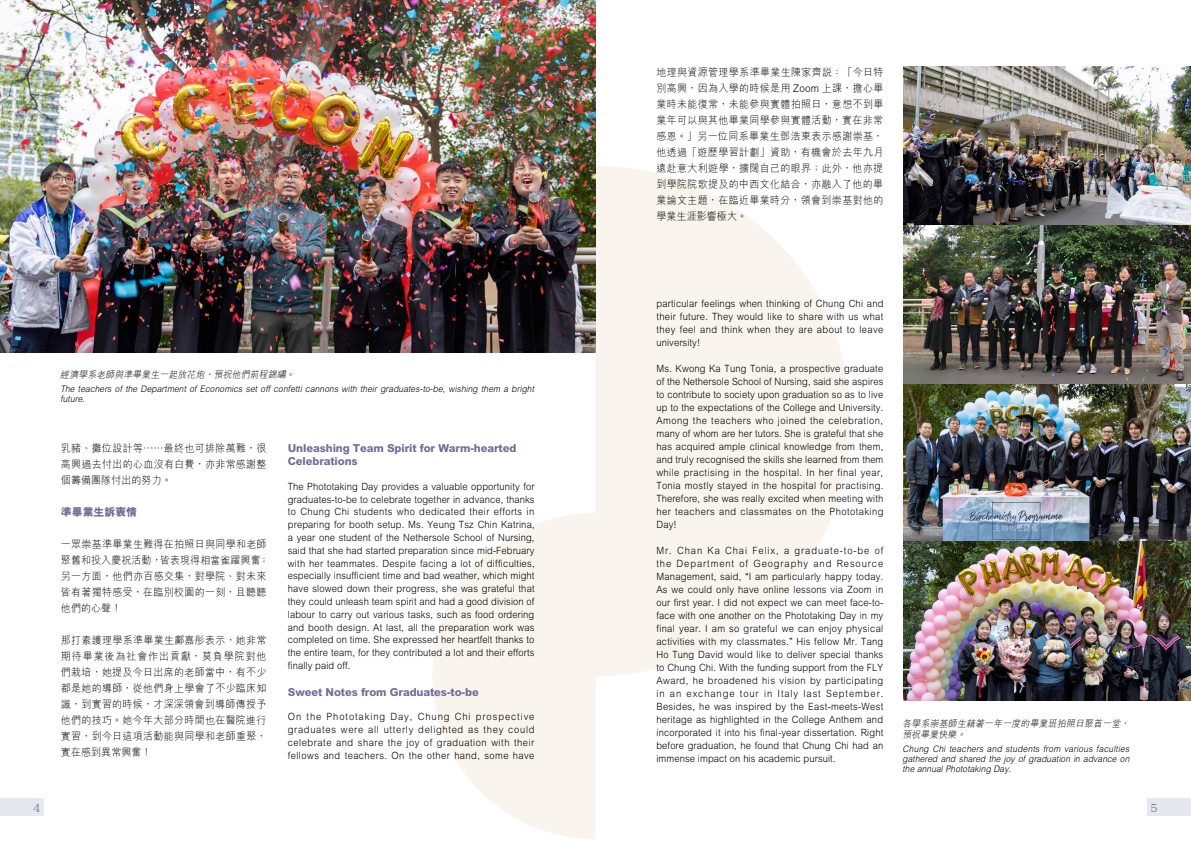
<style>
.page{position:relative;width:1191px;height:842px;background:#fff}
.page>*{position:absolute;margin:0;border:0;box-sizing:border-box;transform-origin:0 0}
.t1{font:12px "XANO mincho U32";color:#716d94}
.t2{font:800 11px/12.8px "M Hei HK";letter-spacing:-.01em;color:#716d94}
.t3{font:300 10.5px/16px "M Hei HK";letter-spacing:.035em;color:#000;text-align:justify;scale:.95 1}
.t4{font:300 10px/13px "M Hei HK";letter-spacing:.04em;color:#000;text-align:justify;scale:.94 1}
.t5{font:italic 300 9.5px/11px "M Hei HK";color:#000;scale:.94 1}
.t6{font:italic 300 9px/10px "M Hei HK";color:#000;scale:.94 1}
.s1{font-family:"Arial";font-weight:400}
</style>
<div class="page">
<svg style="left:595px;top:166px;width:255px;height:510px;fill:#f9f5ee"></svg>
<svg style="left:432px;top:513px;width:163px;height:326px;fill:#f9f5ee"></svg>
<div style="left:0;top:799px;width:43px;height:17px;background:#e7e7ef"></div>
<div style="left:1148px;top:799px;width:43px;height:17px;background:#e7e7ef"></div>
<img style="left:0;top:0;width:595px;height:352px">
<img style="left:903px;top:67px;width:288px;height:633px">
<p class="t5" style="left:60px;top:369px;width:253px">經濟學系老師與準畢業生一起放花炮，預祝他們前程錦繡。</p>
<p class="t6" style="left:60px;top:383px;width:508px">The teachers of the Department of Economics set off confetti cannons with their graduates-to-be, wishing them a bright future.</p>
<p class="t3" style="left:61px;top:440px;width:218px">乳豬、攤位設計等……最終也可排除萬難，很高興過去付出的心血沒有白費，亦非常感謝整個籌備團隊付出的努力。</p>
<p class="t2" style="left:61px;top:506px;width:78px">準畢業生訴衷情</p>
<p class="t3" style="left:61px;top:536px;width:220px;text-align:left">一眾崇基準畢業生難得在拍照日與同學和老師聚舊和投入慶祝活動，皆表現得相當雀躍興奮；另一方面，他們亦百感交集，對學院、對未來皆有著獨特感受，在臨別校園的一刻，且聽聽他們的心聲！</p>
<p class="t3" style="left:61px;top:632px;width:218px">那打素護理學系準畢業生鄺嘉彤表示，她非常期待畢業後為社會作出貢獻，莫負學院對他們栽培，她提及今日出席的老師當中，有不少都是她的導師，從他們身上學會了不少臨床知識，到實習的時候，才深深領會到導師傳授予他們的技巧。她今年大部分時間也在醫院進行實習，到今日這項活動能與同學和老師重聚，實在感到異常興奮！</p>
<p class="t2" style="left:288px;top:442px;width:230px">Unleashing Team Spirit for Warm-hearted<br>Celebrations</p>
<p class="t4" style="left:288px;top:479px;width:264px">The Phototaking Day provides a valuable opportunity for graduates-to-be to celebrate together in advance, thanks to Chung Chi students who dedicated their efforts in preparing for booth setup. Ms. Yeung Tsz Chin Katrina, a year one student of the Nethersole School of Nursing, said that she had started preparation since mid-February with her teammates. Despite facing a lot of difficulties, especially insufficient time and bad weather, which might have slowed down their progress, she was grateful that they could unleash team spirit and had a good division of labour to carry out various tasks, such as food ordering and booth design. At last, all the preparation work was completed on time. She expressed her heartfelt thanks to the entire team, for they contributed a lot and their efforts finally paid off.</p>
<p class="t2" style="left:288px;top:685px;width:192px">Sweet Notes from Graduates-to-be</p>
<p class="t4" style="left:288px;top:710px;width:264px">On the Phototaking Day, Chung Chi prospective graduates were all utterly delighted as they could celebrate and share the joy of graduation with their fellows and teachers. On the other hand, some have</p>
<p class="t3" style="left:656px;top:64px;width:240px">地理與資源管理學系準畢業生陳家齊說：「今日特別高興，因為入學的時候是用 Zoom 上課，擔心畢業時未能復常，未能參與實體拍照日，意想不到畢業年可以與其他畢業同學參與實體活動，實在非常感恩。」另一位同系畢業生鄧浩東表示感謝崇基，他透過「遊歷學習計劃」資助，有機會於去年九月遠赴意大利遊學，擴闊自己的眼界；此外，他亦提到學院院歌提及的中西文化結合，亦融入了他的畢業論文主題，在臨近畢業時分，領會到崇基對他的學業生涯影響極大。</p>
<p class="t4" style="left:656px;top:296px;width:243px">particular feelings when thinking of Chung Chi and their future. They would like to share with us what they feel and think when they are about to leave university!</p>
<p class="t4" style="left:656px;top:361px;width:243px">Ms. Kwong Ka Tung Tonia, a prospective graduate of the Nethersole School of Nursing, said she aspires to contribute to society upon graduation so as to live up to the expectations of the College and University.<br>Among the teachers who joined the celebration, many of whom are her tutors. She is grateful that she has acquired ample clinical knowledge from them, and truly recognised the skills she learned from them while practising in the hospital. In her final year, Tonia mostly stayed in the hospital for practising.<br>Therefore, she was really excited when meeting with her teachers and classmates on the Phototaking Day!</p>
<p class="t4" style="left:656px;top:543px;width:243px">Mr. Chan Ka Chai Felix, a graduate-to-be of the Department of Geography and Resource Management, said, <span class="s1">“</span>I am particularly happy today.<br>As we could only have online lessons via Zoom in our first year. I did not expect we can meet face-to&shy;face with one another on the Phototaking Day in my final year. I am so grateful we can enjoy physical activities with my classmates.<span class="s1">”</span> His fellow Mr. Tang Ho Tung David would like to deliver special thanks to Chung Chi. With the funding support from the FLY Award, he broadened his vision by participating in an exchange tour in Italy last September.<br>Besides, he was inspired by the East-meets-West heritage as highlighted in the College Anthem and incorporated it into his final-year dissertation. Right before graduation, he found that Chung Chi had an immense impact on his academic pursuit.</p>
<p class="t5" style="left:902px;top:718px;width:245px">各學系崇基師生藉著一年一度的畢業班拍照日聚首一堂，預祝畢業快樂。</p>
<p class="t6" style="left:902px;top:743px;width:245px;text-align:justify">Chung Chi teachers and students from various faculties gathered and shared the joy of graduation in advance on the annualPhototaking Day.</p>
<p class="t1" style="left:34px;top:801px;width:8px">4</p>
<p class="t1" style="left:1150px;top:801px;width:8px">5</p>
</div>
